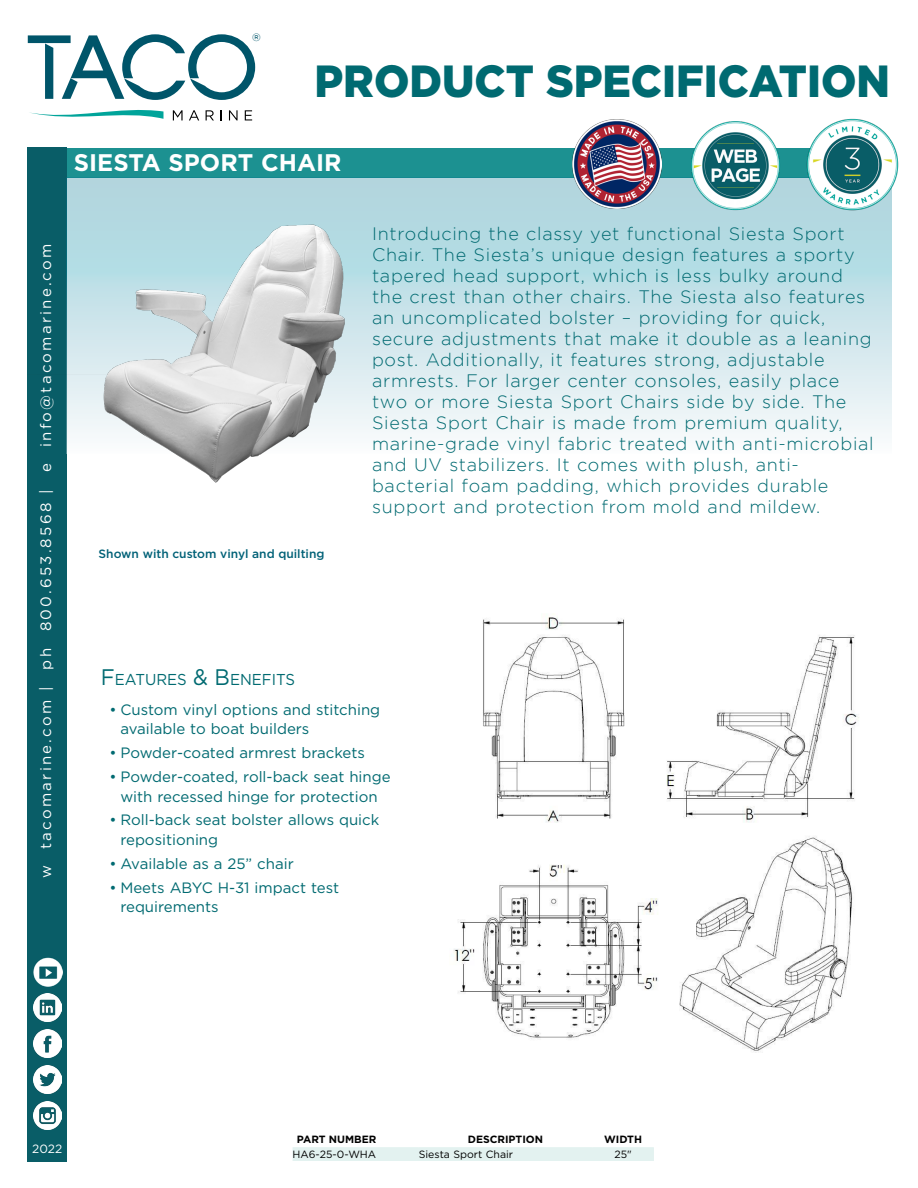
<style>
.page{position:relative;width:918px;height:1188px;background:#fff}
.page>*{position:absolute;margin:0;border:0;box-sizing:border-box;transform-origin:0 0}
.t1{font:900 45px "Gotham";color:#006a71;scale:.95 1}
.t2{font:700 24px "Gotham";color:#fff}
.t3{font:300 18px/21px "Gotham";letter-spacing:.04em;color:#006a71}
.t4{font:15.75px "Gotham";color:#006a71;scale:.95 1}
.t5{font:15px/19.5px "Gotham";color:#006a71}
.t6{font:15px "Gotham";letter-spacing:.15em;color:#fff}
.t7{font:500 12px "Gotham";color:#006177}
.t8{font:12px "Gotham";color:#fff}
.t9{font:10.5px "Gotham";color:#000}
.t10{font:700 10.5px "Gotham";color:#000}
.t11{font:10.5px "Gotham";color:#00556a}
.s1{font-size:22.5px}
</style>
<div class="page">
<div style="left:28px;top:148px;width:39px;height:1014px;background:#095d67"></div>
<div style="left:67px;top:148px;width:825px;height:29px;background:#1c9191"></div>
<div style="left:67px;top:177px;width:825px;height:277px;background:linear-gradient(to bottom,#a4d2db,#f6f9fb)"></div>
<svg style="left:28px;top:34px;width:227px;height:87px"></svg>
<img style="left:33px;top:993px;width:28px;height:29px">
<img style="left:33px;top:1029px;width:28px;height:29px">
<img style="left:33px;top:1065px;width:28px;height:29px">
<img style="left:33px;top:1102px;width:28px;height:28px">
<img style="left:33px;top:957px;width:30px;height:30px">
<div style="left:292px;top:1147px;width:362px;height:14px;background:#e3f2f0"></div>
<img style="left:806px;top:118px;width:92px;height:92px">
<img style="left:572px;top:119px;width:90px;height:90px">
<img style="left:453px;top:617px;width:406px;height:435px">
<img style="left:690px;top:121px;width:90px;height:89px">
<img style="left:27px;top:191px;width:407px;height:306px">
<p class="t11" style="left:252px;top:32px;width:10px">®</p>
<h1 class="t1" style="left:315px;top:55px;width:607px">PRODUCT SPECIFICATION</h1>
<h2 class="t2" style="left:74px;top:146px;width:269px">SIESTA SPORT CHAIR</h2>
<p class="t6" style="left:36px;top:878px;width:636px;rotate:-90deg">w tacomarine.com | ph 800.653.8568 | e info@tacomarine.com</p>
<p class="t7" style="left:99px;top:546px;width:227px">Shown with custom vinyl and quilting</p>
<p class="t3" style="left:372px;top:223px;width:503px">Introducing the classy yet functional Siesta Sport Chair. The Siesta’s unique design features a sporty tapered head support, which is less bulky around the crest than other chairs. The Siesta also features an uncomplicated bolster – providing for quick, secure adjustments that make it double as a leaning post. Additionally, it features strong, adjustable armrests. For larger center consoles, easily place two or more Siesta Sport Chairs side by side. The Siesta Sport Chair is made from premium quality, marine-grade vinyl fabric treated with anti-microbial and UV stabilizers. It comes with plush, anti&shy;bacterial foam padding, which provides durable support and protection from mold and mildew.</p>
<p class="t4" style="left:101px;top:669px;width:206px"><span class="s1">F</span>EATURES <span class="s1">&amp; B</span>ENEFITS</p>
<p class="t5" style="left:120px;top:700px;width:261px;text-indent:-11px">• Custom vinyl options and stitching available to boat builders</p>
<p class="t5" style="left:110px;top:743px;width:257px">• Powder-coated armrest brackets</p>
<p class="t5" style="left:110px;top:767px;width:283px;text-align:center">• Powder-coated, roll-back seat hinge with recessed hinge for protection</p>
<p class="t5" style="left:120px;top:810px;width:260px;text-indent:-11px">• Roll-back seat bolster allows quick repositioning</p>
<p class="t5" style="left:110px;top:853px;width:186px">• Available as a 25” chair</p>
<p class="t5" style="left:120px;top:877px;width:220px;text-indent:-11px">• Meets ABYC H-31 impact test requirements</p>
<p class="t8" style="left:32px;top:1141px;width:32px">2022</p>
<p class="t10" style="left:297px;top:1132px;width:81px">PART NUMBER</p>
<p class="t10" style="left:468px;top:1132px;width:77px">DESCRIPTION</p>
<p class="t10" style="left:604px;top:1132px;width:39px">WIDTH</p>
<p class="t9" style="left:293px;top:1147px;width:85px">HA6-25-0-WHA</p>
<p class="t9" style="left:419px;top:1147px;width:96px">Siesta Sport Chair</p>
<p class="t9" style="left:614px;top:1147px;width:19px">25"</p>
</div>
